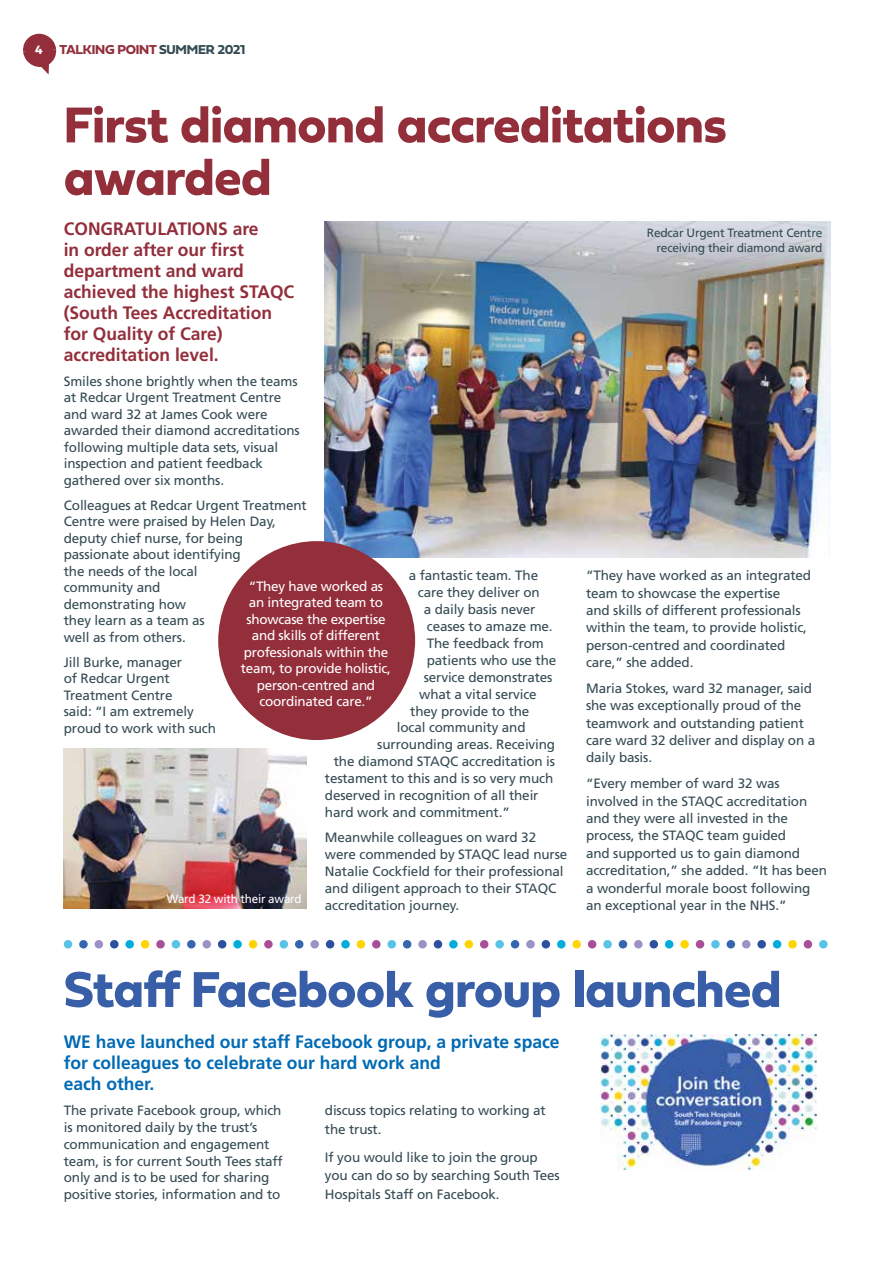
<style>
.page{position:relative;width:893px;height:1263px;background:#fff}
.page>*{position:absolute;margin:0;border:0;box-sizing:border-box;transform-origin:0 0}
.t1{font:52.5px/52.5px "Fieldwork Geo Bold";letter-spacing:-.01em;color:#932e3b}
.t2{font:52.5px "Fieldwork Geo Bold";letter-spacing:-.01em;color:#395ea8}
.t3{font:700 18px/21px "Frutiger";color:#932e3b}
.t4{font:700 18px/21.1px "Frutiger";color:#006ab4}
.t5{font:13.5px/16.5px "Frutiger";letter-spacing:-.01em;color:#354b54}
.t6{font:13.5px/16.5px "Frutiger";letter-spacing:-.02em;color:#fff;text-align:center}
.t7{font:13.5px "Fieldwork Geo Bold";letter-spacing:-.02em;color:#932e3b}
.t8{font:12px/15px "Frutiger";letter-spacing:-.02em;color:#354b54;text-align:right}
.t9{font:12px "Frutiger";letter-spacing:-.02em;color:#fff}
.s1{font-size:12.6px;color:#fff}
.s2{color:#354b54}
</style>
<div class="page">
<svg style="left:23px;top:33px;width:33px;height:42px"></svg>
<img style="left:64px;top:748px;width:243px;height:161px">
<img style="left:325px;top:221px;width:505px;height:337px">
<img style="left:601px;top:1035px;width:216px;height:135px">
<div style="left:64px;top:940px;width:8px;height:8px;background:#59c3e6;border-radius:50%"></div>
<div style="left:280px;top:940px;width:8px;height:8px;background:#59c3e6;border-radius:50%"></div>
<div style="left:495px;top:940px;width:9px;height:8px;background:#59c3e6;border-radius:50%"></div>
<div style="left:711px;top:940px;width:9px;height:8px;background:#59c3e6;border-radius:50%"></div>
<div style="left:172px;top:940px;width:8px;height:8px;background:#59c3e6;border-radius:50%"></div>
<div style="left:387px;top:940px;width:9px;height:8px;background:#59c3e6;border-radius:50%"></div>
<div style="left:603px;top:940px;width:9px;height:8px;background:#59c3e6;border-radius:50%"></div>
<div style="left:819px;top:940px;width:9px;height:8px;background:#59c3e6;border-radius:50%"></div>
<div style="left:79px;top:940px;width:9px;height:8px;background:#3566ae;border-radius:50%"></div>
<div style="left:295px;top:940px;width:8px;height:8px;background:#3566ae;border-radius:50%"></div>
<div style="left:511px;top:940px;width:8px;height:8px;background:#3566ae;border-radius:50%"></div>
<div style="left:727px;top:940px;width:8px;height:8px;background:#3566ae;border-radius:50%"></div>
<div style="left:187px;top:940px;width:9px;height:8px;background:#3566ae;border-radius:50%"></div>
<div style="left:403px;top:940px;width:8px;height:8px;background:#3566ae;border-radius:50%"></div>
<div style="left:619px;top:940px;width:8px;height:8px;background:#3566ae;border-radius:50%"></div>
<div style="left:95px;top:940px;width:8px;height:8px;background:#9c92c6;border-radius:50%"></div>
<div style="left:310px;top:940px;width:9px;height:8px;background:#9c92c6;border-radius:50%"></div>
<div style="left:526px;top:940px;width:9px;height:8px;background:#9c92c6;border-radius:50%"></div>
<div style="left:742px;top:940px;width:8px;height:8px;background:#9c92c6;border-radius:50%"></div>
<div style="left:202px;top:940px;width:9px;height:8px;background:#9c92c6;border-radius:50%"></div>
<div style="left:418px;top:940px;width:9px;height:8px;background:#9c92c6;border-radius:50%"></div>
<div style="left:634px;top:940px;width:9px;height:8px;background:#9c92c6;border-radius:50%"></div>
<div style="left:110px;top:940px;width:9px;height:8px;background:#2c4f9e;border-radius:50%"></div>
<div style="left:326px;top:940px;width:8px;height:8px;background:#2c4f9e;border-radius:50%"></div>
<div style="left:542px;top:940px;width:8px;height:8px;background:#2c4f9e;border-radius:50%"></div>
<div style="left:757px;top:940px;width:9px;height:8px;background:#2c4f9e;border-radius:50%"></div>
<div style="left:218px;top:940px;width:8px;height:8px;background:#2c4f9e;border-radius:50%"></div>
<div style="left:434px;top:940px;width:8px;height:8px;background:#2c4f9e;border-radius:50%"></div>
<div style="left:649px;top:940px;width:9px;height:8px;background:#2c4f9e;border-radius:50%"></div>
<div style="left:125px;top:940px;width:9px;height:8px;background:#02adda;border-radius:50%"></div>
<div style="left:341px;top:940px;width:9px;height:8px;background:#02adda;border-radius:50%"></div>
<div style="left:557px;top:940px;width:9px;height:8px;background:#02adda;border-radius:50%"></div>
<div style="left:773px;top:940px;width:8px;height:8px;background:#02adda;border-radius:50%"></div>
<div style="left:233px;top:940px;width:9px;height:8px;background:#02adda;border-radius:50%"></div>
<div style="left:449px;top:940px;width:9px;height:8px;background:#02adda;border-radius:50%"></div>
<div style="left:665px;top:940px;width:8px;height:8px;background:#02adda;border-radius:50%"></div>
<div style="left:141px;top:940px;width:8px;height:8px;background:#ffd500;border-radius:50%"></div>
<div style="left:357px;top:940px;width:8px;height:8px;background:#ffd500;border-radius:50%"></div>
<div style="left:572px;top:940px;width:9px;height:8px;background:#ffd500;border-radius:50%"></div>
<div style="left:788px;top:940px;width:9px;height:8px;background:#ffd500;border-radius:50%"></div>
<div style="left:249px;top:940px;width:8px;height:8px;background:#ffd500;border-radius:50%"></div>
<div style="left:465px;top:940px;width:8px;height:8px;background:#ffd500;border-radius:50%"></div>
<div style="left:680px;top:940px;width:9px;height:8px;background:#ffd500;border-radius:50%"></div>
<div style="left:156px;top:940px;width:9px;height:8px;background:#a94f98;border-radius:50%"></div>
<div style="left:372px;top:940px;width:9px;height:8px;background:#a94f98;border-radius:50%"></div>
<div style="left:588px;top:940px;width:8px;height:8px;background:#a94f98;border-radius:50%"></div>
<div style="left:804px;top:940px;width:8px;height:8px;background:#a94f98;border-radius:50%"></div>
<div style="left:264px;top:940px;width:9px;height:8px;background:#a94f98;border-radius:50%"></div>
<div style="left:480px;top:940px;width:8px;height:8px;background:#a94f98;border-radius:50%"></div>
<div style="left:696px;top:940px;width:8px;height:8px;background:#a94f98;border-radius:50%"></div>
<div style="left:218px;top:541px;width:197px;height:199px;background:#932e3b;border-radius:50%"></div>
<p class="t7" style="left:35px;top:38px;width:212px"><span class="s1">4</span> TALKING POINT <span class="s2">SUMMER 2021</span></p>
<h1 class="t1" style="left:64px;top:97px;width:664px">First diamond accreditations awarded</h1>
<h2 class="t3" style="left:64px;top:218px;width:232px">CONGRATULATIONS are<br>in order after our first department and ward achieved the highest STAQC (South Tees Accreditation for Quality of Care) accreditation level.</h2>
<p class="t5" style="left:64px;top:373px;width:238px">Smiles shone brightly when the teams at Redcar Urgent Treatment Centre and ward 32 at James Cook were awarded their diamond accreditations following multiple data sets, visual inspection and patient feedback gathered over six months.</p>
<p class="t5" style="left:64px;top:497px;width:245px">Colleagues at Redcar Urgent Treatment<br>Centre were praised by Helen Day, deputy chief nurse, for being passionate about identifying<br>the needs of the local<br>community and<br>demonstrating how<br>they learn as a team as<br>well as from others.</p>
<p class="t5" style="left:64px;top:654px;width:154px">Jill Burke, manager<br>of Redcar Urgent<br>Treatment Centre<br>said: “I am extremely proud to work with such</p>
<p class="t5" style="left:409px;top:567px;width:131px">a fantastic team. The</p>
<p class="t5" style="left:418px;top:584px;width:123px">care they deliver on</p>
<p class="t5" style="left:424px;top:601px;width:113px">a daily basis never</p>
<p class="t5" style="left:427px;top:618px;width:127px">ceases to amaze me.</p>
<p class="t5" style="left:427px;top:635px;width:119px">The feedback from</p>
<p class="t5" style="left:427px;top:652px;width:131px">patients who use the</p>
<p class="t5" style="left:424px;top:669px;width:130px">service demonstrates</p>
<p class="t5" style="left:419px;top:686px;width:119px">what a vital service</p>
<p class="t5" style="left:410px;top:703px;width:121px">they provide to the</p>
<p class="t5" style="left:397px;top:719px;width:130px">local community and</p>
<p class="t5" style="left:377px;top:736px;width:179px">surrounding areas. Receiving</p>
<p class="t5" style="left:334px;top:753px;width:223px">the diamond STAQC accreditation is</p>
<p class="t5" style="left:325px;top:770px;width:230px">testament to this and is so very much</p>
<p class="t5" style="left:325px;top:787px;width:215px">deserved in recognition of all their</p>
<p class="t5" style="left:325px;top:804px;width:186px">hard work and commitment.”</p>
<p class="t5" style="left:325px;top:829px;width:244px;line-height:17px">Meanwhile colleagues on ward 32 were commended by STAQC lead nurse Natalie Cockfield for their professional and diligent approach to their STAQC accreditation journey.</p>
<p class="t6" style="left:241px;top:578px;width:152px">“They have worked as an integrated team to showcase the expertise and skills of different professionals within the team, to provide holistic, person-centred and coordinated care.”</p>
<p class="t9" style="left:167px;top:892px;width:136px">Ward 32 with their award</p>
<p class="t8" style="left:647px;top:225px;width:177px">Redcar Urgent Treatment Centre receiving their diamond award</p>
<p class="t5" style="left:586px;top:567px;width:227px;line-height:17.4px">“They have worked as an integrated team to showcase the expertise<br>and skills of different professionals within the team, to provide holistic, person-centred and coordinated care,” she added.</p>
<p class="t5" style="left:586px;top:680px;width:231px;line-height:17.4px">Maria Stokes, ward 32 manager, said she was exceptionally proud of the teamwork and outstanding patient care ward 32 deliver and display on a daily basis.</p>
<p class="t5" style="left:586px;top:775px;width:242px;line-height:17.4px">“Every member of ward 32 was involved in the STAQC accreditation and they were all invested in the process, the STAQC team guided<br>and supported us to gain diamond accreditation,” she added. “It has been a wonderful morale boost following an exceptional year in the NHS.”</p>
<h1 class="t2" style="left:64px;top:948px;width:719px">Staff Facebook group launched</h1>
<h2 class="t4" style="left:64px;top:1031px;width:497px">WE have launched our staff Facebook group, a private space for colleagues to celebrate our hard work and<br>each other.</h2>
<p class="t5" style="left:64px;top:1102px;width:220px">The private Facebook group, which is monitored daily by the trust’s communication and engagement team, is for current South Tees staff only and is to be used for sharing positive stories, information and to</p>
<p class="t5" style="left:325px;top:1101px;width:222px;line-height:18.8px">discuss topics relating to working at the trust.</p>
<p class="t5" style="left:325px;top:1147px;width:236px;line-height:18.8px">If you would like to join the group you can do so by searching South Tees<br>Hospitals Staff on Facebook.</p>
</div>
